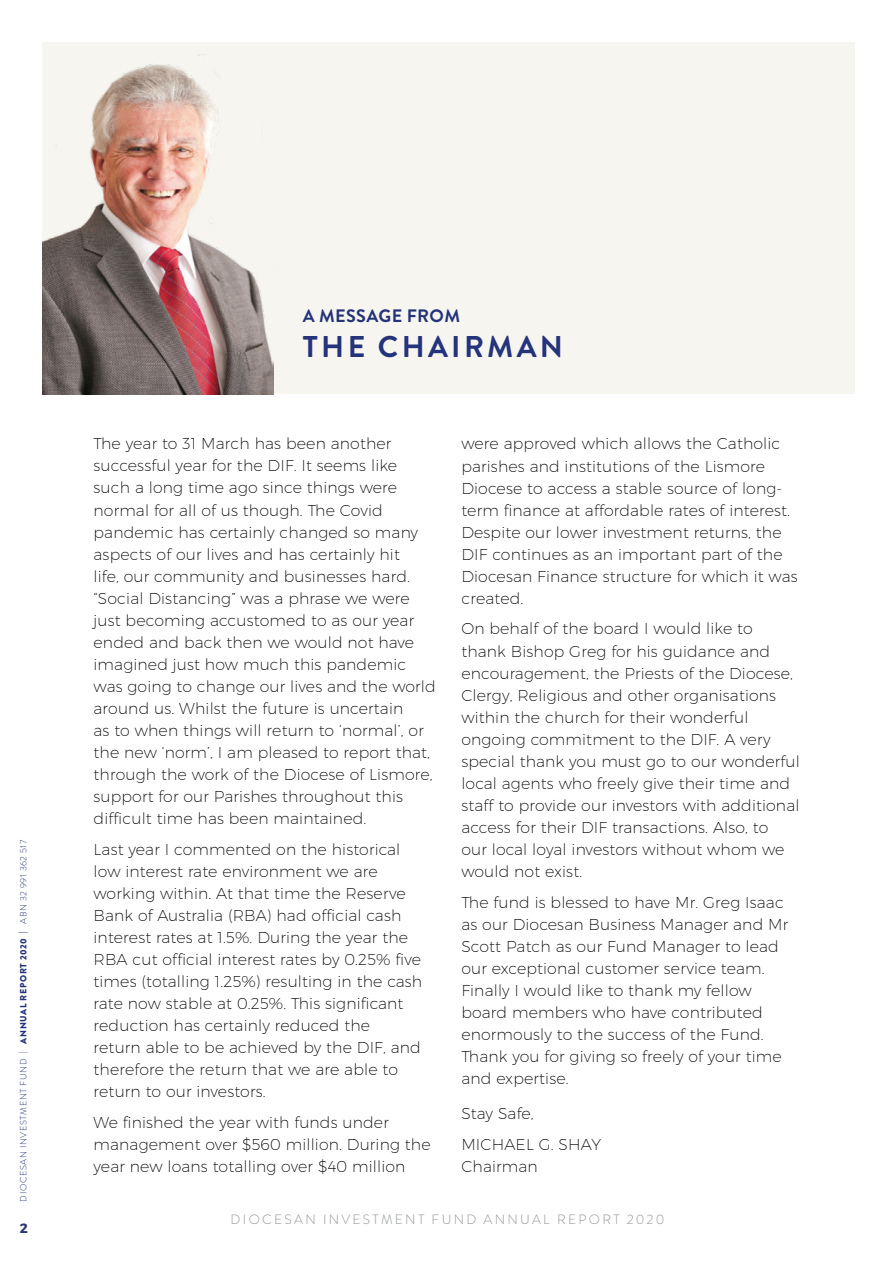
<style>
.page{position:relative;width:893px;height:1263px;background:#fff}
.page>*{position:absolute;margin:0;border:0;box-sizing:border-box;transform-origin:0 0}
.t1{font:700 30px "Brandon Grotesque";letter-spacing:.11em;color:#24337a}
.t2{font:700 18px "Brandon Grotesque";letter-spacing:.02em;color:#24337a}
.t3{font:200 15.75px/22px "Montserrat";letter-spacing:.01em;color:#000}
.t4{font:300 13.5px "Brandon Grotesque";letter-spacing:.17em;color:#939598}
.t5{font:700 13.5px "Montserrat";color:#2a3579}
.t6{font:300 9px "Brandon Grotesque";letter-spacing:.07em;color:#24337a}
.s1{font-weight:900}
.s2{font-weight:700}
</style>
<div class="page">
<div style="left:43px;top:43px;width:812px;height:351px;background:#f7f5f0"></div>
<img style="left:43px;top:55px;width:230px;height:339px">
<p class="t6" style="left:17px;top:1201px;width:363px;rotate:-90deg">DIOCESAN INVESTMENT FUND | <span class="s1">ANNUAL REPORT 2020</span> <span class="s2">|</span> ABN 32 991 362 517</p>
<p class="t5" style="left:20px;top:1220px;width:10px">2</p>
<p class="t2" style="left:303px;top:303px;width:159px">A MESSAGE FROM</p>
<h1 class="t1" style="left:303px;top:326px;width:262px">THE CHAIRMAN</h1>
<p class="t3" style="left:94px;top:432px;width:344px">The year to 31 March has been another successful year for the DIF. It seems like such a long time ago since things were normal for all of us though. The Covid pandemic has certainly changed so many aspects of our lives and has certainly hit<br>life, our community and businesses hard. “Social Distancing” was a phrase we were just becoming accustomed to as our year ended and back then we would not have imagined just how much this pandemic was going to change our lives and the world around us. Whilst the future is uncertain<br>as to when things will return to ‘normal’, or the new ‘norm’, I am pleased to report that, through the work of the Diocese of Lismore, support for our Parishes throughout this difficult time has been maintained.</p>
<p class="t3" style="left:94px;top:837px;width:330px">Last year I commented on the historical low interest rate environment we are working within. At that time the Reserve Bank of Australia (RBA) had official cash interest rates at 1.5%. During the year the RBA cut official interest rates by 0.25% five times (totalling 1.25%) resulting in the cash rate now stable at 0.25%. This significant reduction has certainly reduced the<br>return able to be achieved by the DIF, and therefore the return that we are able to return to our investors.</p>
<p class="t3" style="left:94px;top:1110px;width:339px">We finished the year with funds under management over $560 million. During the year new loans totalling over $40 million</p>
<p class="t3" style="left:461px;top:432px;width:338px">were approved which allows the Catholic parishes and institutions of the Lismore Diocese to access a stable source of long&shy;term finance at affordable rates of interest.<br>Despite our lower investment returns, the DIF continues as an important part of the Diocesan Finance structure for which it was created.</p>
<p class="t3" style="left:461px;top:617px;width:340px">On behalf of the board I would like to thank Bishop Greg for his guidance and encouragement, the Priests of the Diocese, Clergy, Religious and other organisations within the church for their wonderful ongoing commitment to the DIF. A very special thank you must go to our wonderful local agents who freely give their time and staff to provide our investors with additional access for their DIF transactions. Also, to<br>our local loyal investors without whom we would not exist.</p>
<p class="t3" style="left:461px;top:891px;width:328px">The fund is blessed to have Mr. Greg Isaac as our Diocesan Business Manager and Mr Scott Patch as our Fund Manager to lead our exceptional customer service team.<br>Finally I would like to thank my fellow board members who have contributed enormously to the success of the Fund.<br>Thank you for giving so freely of your time and expertise.</p>
<p class="t3" style="left:461px;top:1098px;width:141px;line-height:30.6px">Stay Safe,<br>MICHAEL G. SHAY</p>
<p class="t3" style="left:461px;top:1155px;width:78px">Chairman</p>
<p class="t4" style="left:231px;top:1210px;width:435px">DIOCESAN INVESTMENT FUND ANNUAL REPORT 2020</p>
</div>
